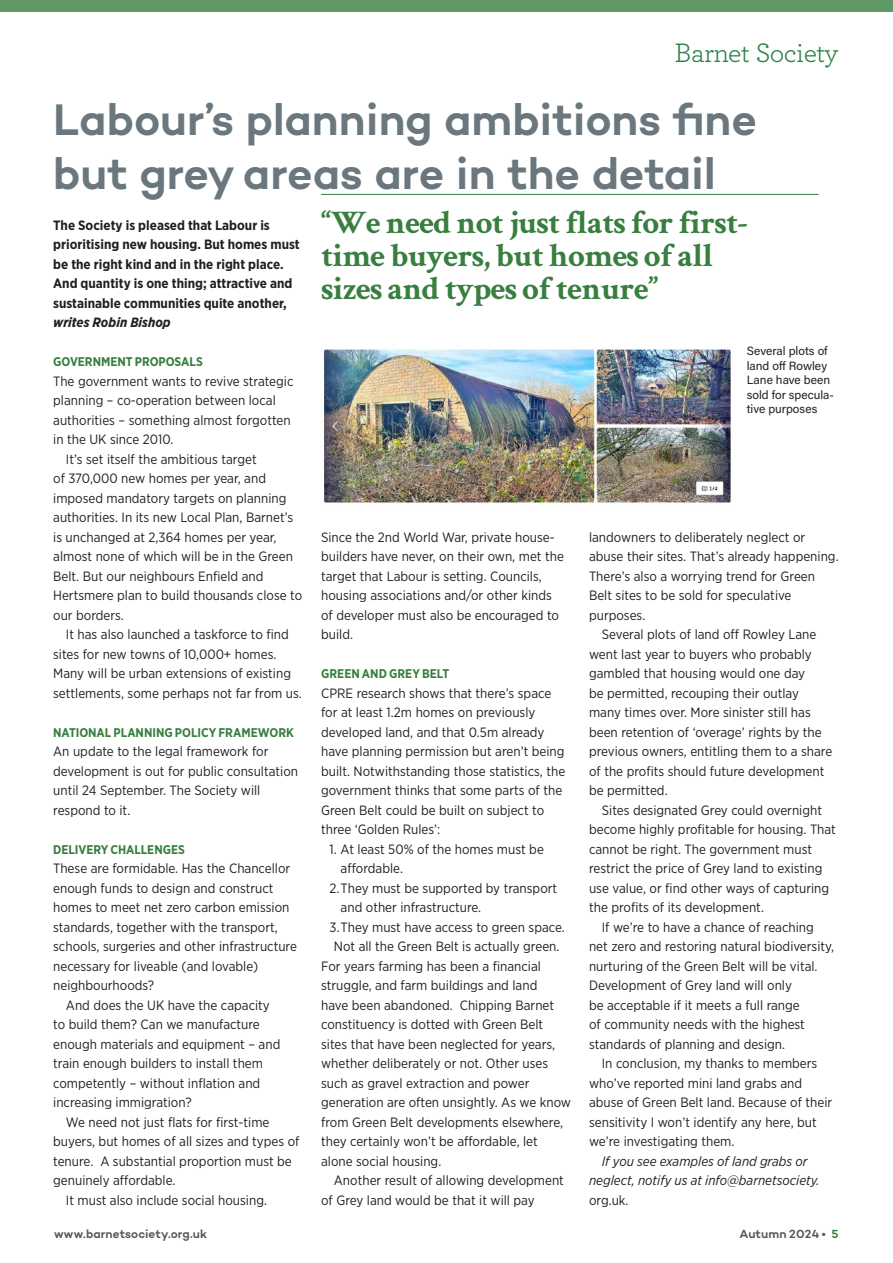
<style>
.page{position:relative;width:893px;height:1263px;background:#fff}
.page>*{position:absolute;margin:0;border:0;box-sizing:border-box;transform-origin:0 0}
.Headline{font:600 45px/53.6px "Campton";color:#6a777e}
.Pull_Quote_1{font:700 33px/33px "Crimson Text";letter-spacing:-.02em;color:#377e3f}
.Headline-2{font:28.05px "Archer Pro";letter-spacing:-.02em;color:#2e8147}
.t1{font:13.5px/19.5px "Gotham Narrow";color:#231f20}
.t2{font:700 13.5px/19.5px "Gotham Narrow";color:#231f20}
.t3{font:italic 13.5px/19.5px "Gotham Narrow";color:#231f20}
.Body{font:700 12.6px "Gotham Narrow";color:#377e3f}
.t4{font:12px/14.4px "Acumin Variable Concept";color:#231f20}
.Body-2{font:600 12px "Campton";letter-spacing:.005em;color:#57585a}
.s1{font-style:italic}
.s2{font-style:normal}
.s3{color:#377e3f}
</style>
<div class="page">
<div style="left:0;top:0;width:893px;height:12px;background:#5f9865"></div>
<hr style="left:321px;top:194px;width:498px;height:1px;background:#377e3f">
<img style="left:324px;top:349px;width:407px;height:154px">
<p class="Headline-2" style="left:674px;top:33px;width:166px">Barnet Society</p>
<p class="Headline" style="left:53px;top:92px;width:705px">Labour’s planning ambitions fine but grey areas are in the detail</p>
<p class="t2" style="left:53px;top:215px;width:248px">The Society is pleased that Labour is prioritising new housing. But homes must be the right kind and in the right place.<br>And quantity is one thing; attractive and sustainable communities quite another, <span class="s1">writes Robin Bishop</span></p>
<p class="Body" style="left:53px;top:353px;width:151px">GOVERNMENT PROPOSALS</p>
<p class="t1" style="left:53px;top:371px;width:242px">The government wants to revive strategic planning – co-operation between local authorities – something almost forgotten in the UK since 2010.</p>
<p class="t1" style="left:53px;top:449px;width:250px;text-indent:13px">It’s set itself the ambitious target<br>of 370,000 new homes per year, and imposed mandatory targets on planning authorities. In its new Local Plan, Barnet’s is unchanged at 2,364 homes per year, almost none of which will be in the Green Belt. But our neighbours Enfield and Hertsmere plan to build thousands close to our borders.</p>
<p class="t1" style="left:53px;top:624px;width:250px;text-indent:13px">It has also launched a taskforce to find sites for new towns of 10,000+ homes.<br>Many will be urban extensions of existing settlements, some perhaps not far from us.</p>
<p class="Body" style="left:53px;top:724px;width:242px">NATIONAL PLANNING POLICY FRAMEWORK</p>
<p class="t1" style="left:53px;top:741px;width:246px">An update to the legal framework for development is out for public consultation until 24 September. The Society will respond to it.</p>
<p class="Body" style="left:53px;top:841px;width:133px">DELIVERY CHALLENGES</p>
<p class="t1" style="left:53px;top:858px;width:245px">These are formidable. Has the Chancellor enough funds to design and construct homes to meet net zero carbon emission standards, together with the transport, schools, surgeries and other infrastructure necessary for liveable (and lovable) neighbourhoods?</p>
<p class="t1" style="left:53px;top:995px;width:229px;text-indent:13px">And does the UK have the capacity to build them? Can we manufacture enough materials and equipment – and train enough builders to install them competently – without inflation and increasing immigration?</p>
<p class="t1" style="left:53px;top:1112px;width:248px;text-indent:13px">We need not just flats for first-time buyers, but homes of all sizes and types of tenure. A substantial proportion must be genuinely affordable.</p>
<p class="t1" style="left:66px;top:1190px;width:203px">It must also include social housing.</p>
<p class="Pull_Quote_1" style="left:321px;top:205px;width:428px">“We need not just flats for first&shy;time buyers, but homes of all sizes and types of tenure”</p>
<p class="t4" style="left:747px;top:343px;width:89px">Several plots of land off Rowley<br>Lane have been sold for specula&shy;tive purposes</p>
<p class="t1" style="left:321px;top:527px;width:244px">Since the 2nd World War, private house&shy;builders have never, on their own, met the target that Labour is setting. Councils, housing associations and/or other kinds of developer must also be encouraged to build.</p>
<p class="Body" style="left:321px;top:665px;width:130px">GREEN AND GREY BELT</p>
<p class="t1" style="left:321px;top:683px;width:246px">CPRE research shows that there’s space for at least 1.2m homes on previously developed land, and that 0.5m already have planning permission but aren’t being built. Notwithstanding those statistics, the government thinks that some parts of the Green Belt could be built on subject to three ‘Golden Rules’:</p>
<p class="t1" style="left:341px;top:839px;width:205px;text-indent:-11px">1. At least 50% of the homes must be affordable.</p>
<p class="t1" style="left:341px;top:878px;width:218px;text-indent:-11px">2.They must be supported by transport and other infrastructure.</p>
<p class="t1" style="left:330px;top:917px;width:237px">3.They must have access to green space.</p>
<p class="t1" style="left:321px;top:936px;width:251px;text-indent:13px">Not all the Green Belt is actually green.<br>For years farming has been a financial struggle, and farm buildings and land<br>have been abandoned. Chipping Barnet constituency is dotted with Green Belt sites that have been neglected for years, whether deliberately or not. Other uses such as gravel extraction and power generation are often unsightly. As we know from Green Belt developments elsewhere, they certainly won’t be affordable, let alone social housing.</p>
<p class="t1" style="left:321px;top:1170px;width:244px;text-indent:13px">Another result of allowing development of Grey land would be that it will pay</p>
<p class="t1" style="left:589px;top:527px;width:251px">landowners to deliberately neglect or abuse their sites. That’s already happening.<br>There’s also a worrying trend for Green Belt sites to be sold for speculative purposes.</p>
<p class="t1" style="left:589px;top:624px;width:245px;text-indent:13px">Several plots of land off Rowley Lane went last year to buyers who probably gambled that housing would one day<br>be permitted, recouping their outlay many times over. More sinister still has been retention of ‘overage’ rights by the previous owners, entitling them to a share of the profits should future development be permitted.</p>
<p class="t1" style="left:589px;top:800px;width:248px;text-indent:13px">Sites designated Grey could overnight become highly profitable for housing. That cannot be right. The government must restrict the price of Grey land to existing use value, or find other ways of capturing the profits of its development.</p>
<p class="t1" style="left:589px;top:917px;width:247px;text-indent:13px">If we’re to have a chance of reaching net zero and restoring natural biodiversity, nurturing of the Green Belt will be vital.<br>Development of Grey land will only<br>be acceptable if it meets a full range<br>of community needs with the highest standards of planning and design.</p>
<p class="t1" style="left:589px;top:1053px;width:245px;text-indent:13px">In conclusion, my thanks to members who’ve reported mini land grabs and abuse of Green Belt land. Because of their sensitivity I won’t identify any here, but we’re investigating them.</p>
<p class="t3" style="left:589px;top:1151px;width:232px;text-indent:13px">If you see examples of land grabs or neglect, notify us at info@barnetsociety. <span class="s2">org.uk.</span></p>
<p class="Body-2" style="left:54px;top:1226px;width:155px">www.barnetsociety.org.uk</p>
<p class="Body-2" style="left:739px;top:1226px;width:101px">Autumn 2024 • <span class="s3">5</span></p>
</div>
